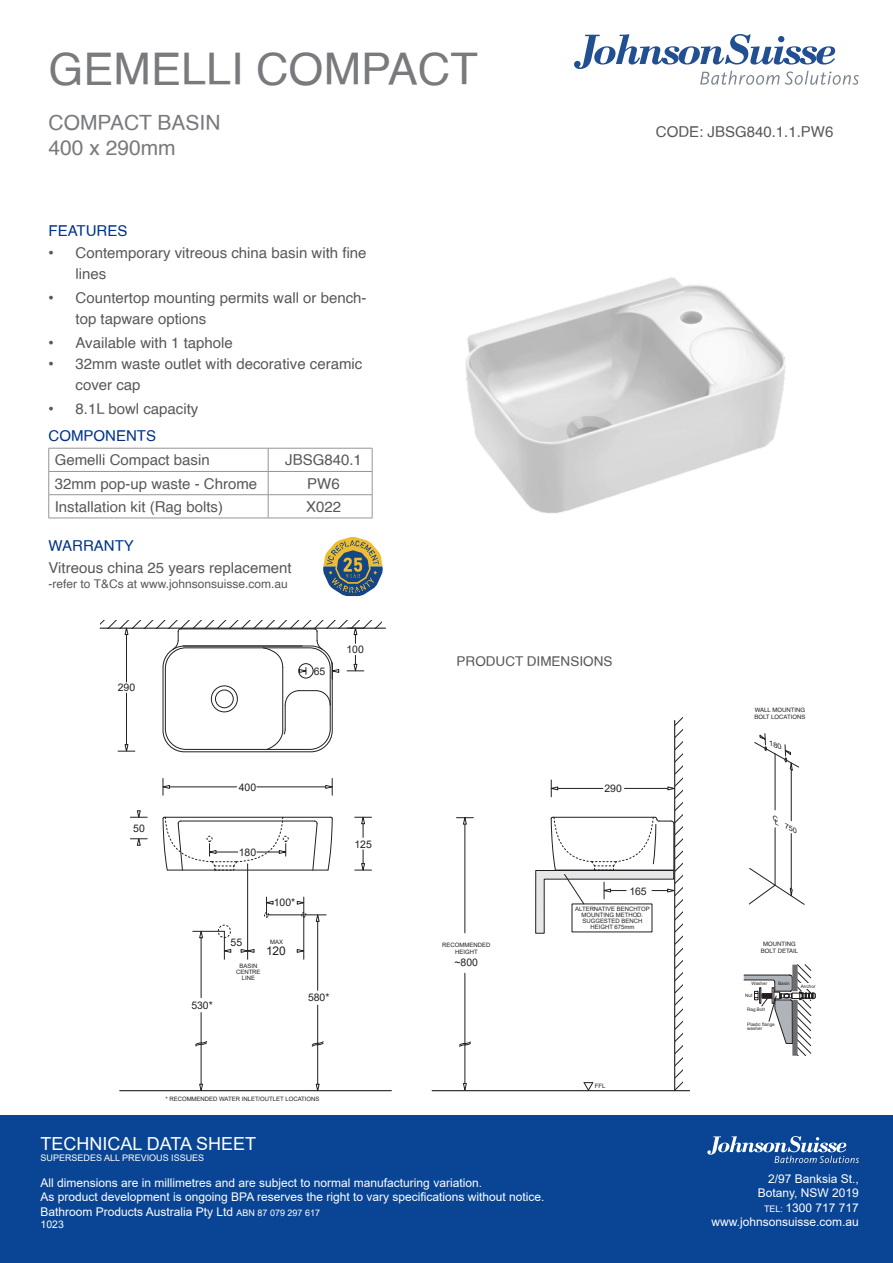
<style>
.page{position:relative;width:893px;height:1263px;background:#fff}
.page>*{position:absolute;margin:0;border:0;box-sizing:border-box;transform-origin:0 0}
.t1{font:45px "Helvetica";color:#787a7d}
.t2{font:21px "Helvetica";color:#787a7d}
.t3{font:18px "Arial";color:#fff}
.t4{font:15px/21px "Helvetica";color:#57585a}
.t5{font:15px "Helvetica";color:#003287}
.t6{font:13.5px "Helvetica";color:#57585a}
.t7{font:12px "Arial";color:#fff}
.t8{font:12px "Helvetica";color:#57585a}
.t9{font:12px "Arial";color:#231f20}
.t10{font:10.5px "Arial";color:#231f20}
.t11{font:10.5px "Arial";color:#fff}
.t12{font:9px "Arial";color:#fff}
.t13{font:italic 6.75px "Arial";color:#231f20;scale:1.21 1}
.t14{font:6px/6px "Arial";color:#231f20;text-align:center}
.t15{font:6px/7.2px "Helvetica";color:#231f20;text-align:center}
.t16{font:4.65px/4.7px "Arial";color:#231f20}
.s1{font-family:"Arial"}
.s2{font-size:9px}
</style>
<div class="page">
<div style="left:0;top:1115px;width:893px;height:148px;background:#094594"></div>
<svg style="left:323px;top:537px;width:60px;height:59px"></svg>
<svg style="left:574px;top:34px;width:285px;height:51px"></svg>
<svg style="left:707px;top:1136px;width:152px;height:27px"></svg>
<img style="left:465px;top:277px;width:320px;height:237px">
<hr style="left:49px;top:448px;width:219px;height:1px;background:#939598">
<hr style="left:268px;top:448px;width:104px;height:1px;background:#939598">
<hr style="left:49px;top:471px;width:219px;height:1px;background:#939598">
<hr style="left:268px;top:471px;width:104px;height:1px;background:#939598">
<hr style="left:49px;top:494px;width:219px;height:1px;background:#939598">
<svg style="left:48px;top:448px;width:1px;height:70px"></svg>
<hr style="left:268px;top:494px;width:104px;height:1px;background:#939598">
<svg style="left:268px;top:448px;width:1px;height:70px"></svg>
<svg style="left:372px;top:448px;width:1px;height:70px"></svg>
<hr style="left:49px;top:518px;width:219px;height:1px;background:#939598">
<hr style="left:268px;top:518px;width:104px;height:1px;background:#939598">
<hr style="left:465px;top:817px;width:1px;height:116px;background:#231f20">
<hr style="left:465px;top:1045px;width:1px;height:40px;background:#231f20">
<hr style="left:432px;top:1090px;width:258px;height:1px;background:#231f20">
<svg style="left:456px;top:817px;width:17px;height:7px"></svg>
<svg style="left:463px;top:1083px;width:4px;height:7px"></svg>
<hr style="left:120px;top:1090px;width:271px;height:1px;background:#231f20">
<svg style="left:301px;top:912px;width:6px;height:5px"></svg>
<svg style="left:199px;top:1084px;width:4px;height:7px"></svg>
<hr style="left:193px;top:931px;width:31px;height:1px;background:#231f20">
<svg style="left:199px;top:931px;width:4px;height:7px"></svg>
<hr style="left:201px;top:938px;width:1px;height:60px;background:#231f20">
<hr style="left:201px;top:1044px;width:1px;height:40px;background:#231f20">
<svg style="left:316px;top:1084px;width:4px;height:7px"></svg>
<hr style="left:267px;top:914px;width:59px;height:1px;background:#231f20">
<svg style="left:316px;top:914px;width:4px;height:8px"></svg>
<hr style="left:317px;top:921px;width:1px;height:69px;background:#231f20">
<hr style="left:317px;top:1045px;width:1px;height:39px;background:#231f20">
<hr style="left:317px;top:1005px;width:1px;height:38px;background:#231f20">
<hr style="left:201px;top:1012px;width:1px;height:31px;background:#231f20">
<svg style="left:264px;top:897px;width:9px;height:20px"></svg>
<svg style="left:297px;top:901px;width:6px;height:3px"></svg>
<svg style="left:355px;top:817px;width:16px;height:20px"></svg>
<hr style="left:168px;top:787px;width:69px;height:1px;background:#231f20">
<svg style="left:163px;top:778px;width:7px;height:17px"></svg>
<hr style="left:257px;top:787px;width:70px;height:1px;background:#231f20">
<svg style="left:325px;top:778px;width:8px;height:17px"></svg>
<hr style="left:465px;top:973px;width:1px;height:70px;background:#231f20">
<svg style="left:195px;top:1041px;width:12px;height:5px"></svg>
<svg style="left:312px;top:1041px;width:12px;height:6px"></svg>
<svg style="left:459px;top:1041px;width:12px;height:6px"></svg>
<hr style="left:165px;top:817px;width:166px;height:1px;background:#231f20">
<hr style="left:167px;top:870px;width:161px;height:1px;background:#231f20">
<hr style="left:181px;top:821px;width:133px;height:1px;background:#231f20">
<svg style="left:327px;top:816px;width:6px;height:55px"></svg>
<svg style="left:312px;top:821px;width:5px;height:49px"></svg>
<hr style="left:100px;top:628px;width:285px;height:1px;background:#231f20">
<svg style="left:355px;top:850px;width:16px;height:21px"></svg>
<svg style="left:535px;top:716px;width:148px;height:375px"></svg>
<svg style="left:162px;top:816px;width:126px;height:55px"></svg>
<hr style="left:247px;top:864px;width:1px;height:95px;background:#231f20">
<svg style="left:216px;top:925px;width:16px;height:34px"></svg>
<hr style="left:303px;top:897px;width:1px;height:62px;background:#231f20">
<svg style="left:241px;top:949px;width:13px;height:4px"></svg>
<svg style="left:297px;top:949px;width:7px;height:4px"></svg>
<hr style="left:126px;top:693px;width:1px;height:53px;background:#231f20">
<svg style="left:118px;top:744px;width:17px;height:8px"></svg>
<hr style="left:126px;top:633px;width:1px;height:49px;background:#231f20">
<svg style="left:130px;top:838px;width:17px;height:7px"></svg>
<svg style="left:130px;top:810px;width:17px;height:8px"></svg>
<div style="left:163px;top:646px;width:170px;height:106px;border:1px solid #231f20;border-radius:21px"></div>
<hr style="left:282px;top:667px;width:1px;height:64px;background:#231f20">
<div style="left:215px;top:690px;width:19px;height:18px;border:1px solid #231f20;border-radius:50%"></div>
<div style="left:211px;top:686px;width:27px;height:26px;border:1px solid #231f20;border-radius:50%"></div>
<svg style="left:267px;top:690px;width:64px;height:60px"></svg>
<svg style="left:100px;top:621px;width:282px;height:58px"></svg>
<hr style="left:775px;top:828px;width:1px;height:57px;background:#231f20">
<hr style="left:791px;top:769px;width:1px;height:52px;background:#231f20">
<hr style="left:791px;top:833px;width:1px;height:56px;background:#231f20">
<svg style="left:750px;top:867px;width:55px;height:38px"></svg>
<hr style="left:775px;top:754px;width:1px;height:56px;background:#231f20">
<svg style="left:743px;top:964px;width:73px;height:92px"></svg>
<div style="left:792px;top:965px;width:6px;height:26px;background:#6c6d70"></div>
<svg style="left:754px;top:733px;width:45px;height:38px"></svg>
<p class="t1" style="left:49px;top:35px;width:431px">GEMELLI COMPACT</p>
<p class="t2" style="left:49px;top:106px;width:173px">COMPACT BASIN</p>
<p class="t2" style="left:49px;top:131px;width:129px">400 x 290mm</p>
<p class="t4" style="left:656px;top:122px;width:179px">CODE: JBSG840.1.1.PW6</p>
<p class="t5" style="left:49px;top:219px;width:80px">FEATURES</p>
<p class="t4" style="left:76px;top:243px;width:292px;text-indent:-27px"><span class="s1">•</span> Contemporary vitreous china basin with fine lines</p>
<p class="t4" style="left:76px;top:288px;width:292px;text-indent:-27px"><span class="s1">•</span> Countertop mounting permits wall or bench&shy;top tapware options</p>
<p class="t4" style="left:49px;top:333px;width:186px"><span class="s1">•</span> Available with 1 taphole</p>
<p class="t4" style="left:76px;top:354px;width:288px;text-indent:-27px"><span class="s1">•</span> 32mm waste outlet with decorative ceramic cover cap</p>
<p class="t4" style="left:49px;top:399px;width:151px"><span class="s1">•</span> 8.1L bowl capacity</p>
<p class="t5" style="left:49px;top:424px;width:109px">COMPONENTS</p>
<p class="t4" style="left:55px;top:450px;width:157px">Gemelli Compact basin</p>
<p class="t4" style="left:285px;top:450px;width:78px">JBSG840.1</p>
<p class="t4" style="left:55px;top:473px;width:204px">32mm pop-up waste - Chrome</p>
<p class="t4" style="left:307px;top:473px;width:34px">PW6</p>
<p class="t4" style="left:55px;top:497px;width:170px">Installation kit (Rag bolts)</p>
<p class="t4" style="left:306px;top:497px;width:37px">X022</p>
<p class="t5" style="left:49px;top:534px;width:87px">WARRANTY</p>
<p class="t4" style="left:49px;top:558px;width:245px">Vitreous china 25 years replacement</p>
<p class="t8" style="left:49px;top:574px;width:241px">-refer to T&amp;Cs at www.johnsonsuisse.com.au</p>
<p class="t10" style="left:118px;top:680px;width:19px">290</p>
<p class="t10" style="left:314px;top:664px;width:13px">65</p>
<p class="t10" style="left:346px;top:642px;width:19px">100</p>
<p class="t10" style="left:133px;top:821px;width:13px">50</p>
<p class="t10" style="left:239px;top:780px;width:19px">400</p>
<p class="t10" style="left:239px;top:845px;width:19px">180</p>
<p class="t10" style="left:354px;top:836px;width:19px">125</p>
<p class="t6" style="left:457px;top:651px;width:157px">PRODUCT DIMENSIONS</p>
<p class="t10" style="left:604px;top:781px;width:19px">290</p>
<p class="t10" style="left:629px;top:884px;width:19px">165</p>
<p class="t15" style="left:754px;top:707px;width:53px;text-align:left">WALL MOUNTING<br>BOLT LOCATIONS</p>
<p class="t13" style="left:778px;top:817px;width:21px;rotate:24deg">L 750</p>
<p class="t10" style="left:274px;top:895px;width:23px">100*</p>
<p class="t10" style="left:191px;top:998px;width:23px">530*</p>
<p class="t10" style="left:231px;top:935px;width:13px">55</p>
<p class="t14" style="left:236px;top:962px;width:26px">BASIN<br>CENTRE<br>LINE</p>
<p class="t14" style="left:270px;top:939px;width:14px">MAX</p>
<p class="t9" style="left:266px;top:942px;width:21px">120</p>
<p class="t10" style="left:308px;top:990px;width:23px">580*</p>
<p class="t14" style="left:165px;top:1096px;width:155px">* RECOMMENDED WATER INLET/OUTLET LOCATIONS</p>
<p class="t14" style="left:442px;top:941px;width:50px;line-height:7.2px">RECOMMENDED<br>HEIGHT</p>
<p class="t10" style="left:455px;top:955px;width:25px">~800</p>
<p class="t14" style="left:575px;top:906px;width:76px">ALTERNATIVE BENCHTOP<br>MOUNTING METHOD.<br>SUGGESTED BENCH<br>HEIGHT 675mm</p>
<p class="t14" style="left:595px;top:1083px;width:12px">FFL</p>
<p class="t15" style="left:761px;top:940px;width:39px">MOUNTING<br>BOLT DETAIL</p>
<p class="t16" style="left:751px;top:981px;width:17px">Washer</p>
<p class="t16" style="left:747px;top:1007px;width:19px">Rag Bolt</p>
<p class="t16" style="left:745px;top:992px;width:9px">Nut</p>
<p class="t16" style="left:778px;top:981px;width:13px">Basin</p>
<p class="t16" style="left:747px;top:1022px;width:29px">Plastic flange washer</p>
<p class="t16" style="left:801px;top:983px;width:16px">Anchor</p>
<p class="t3" style="left:40px;top:1131px;width:217px">TECHNICAL DATA SHEET</p>
<p class="t12" style="left:40px;top:1151px;width:165px">SUPERSEDES ALL PREVIOUS ISSUES</p>
<p class="t7" style="left:40px;top:1174px;width:443px">All dimensions are in millimetres and are subject to normal manufacturing variation.</p>
<p class="t7" style="left:40px;top:1189px;width:506px">As product development is ongoing BPA reserves the right to vary specifications without notice.</p>
<p class="t7" style="left:40px;top:1203px;width:281px">Bathroom Products Australia Pty Ltd <span class="s2">ABN 87 079 297 617</span></p>
<p class="t7" style="left:768px;top:1170px;width:92px">2/97 Banksia St.,</p>
<p class="t7" style="left:758px;top:1185px;width:103px">Botany, NSW 2019</p>
<p class="t7" style="left:764px;top:1199px;width:96px"><span class="s2">TEL:</span> 1300 717 717</p>
<p class="t11" style="left:40px;top:1217px;width:25px">1023</p>
<p class="t7" style="left:711px;top:1213px;width:149px">www.johnsonsuisse.com.au</p>
</div>
